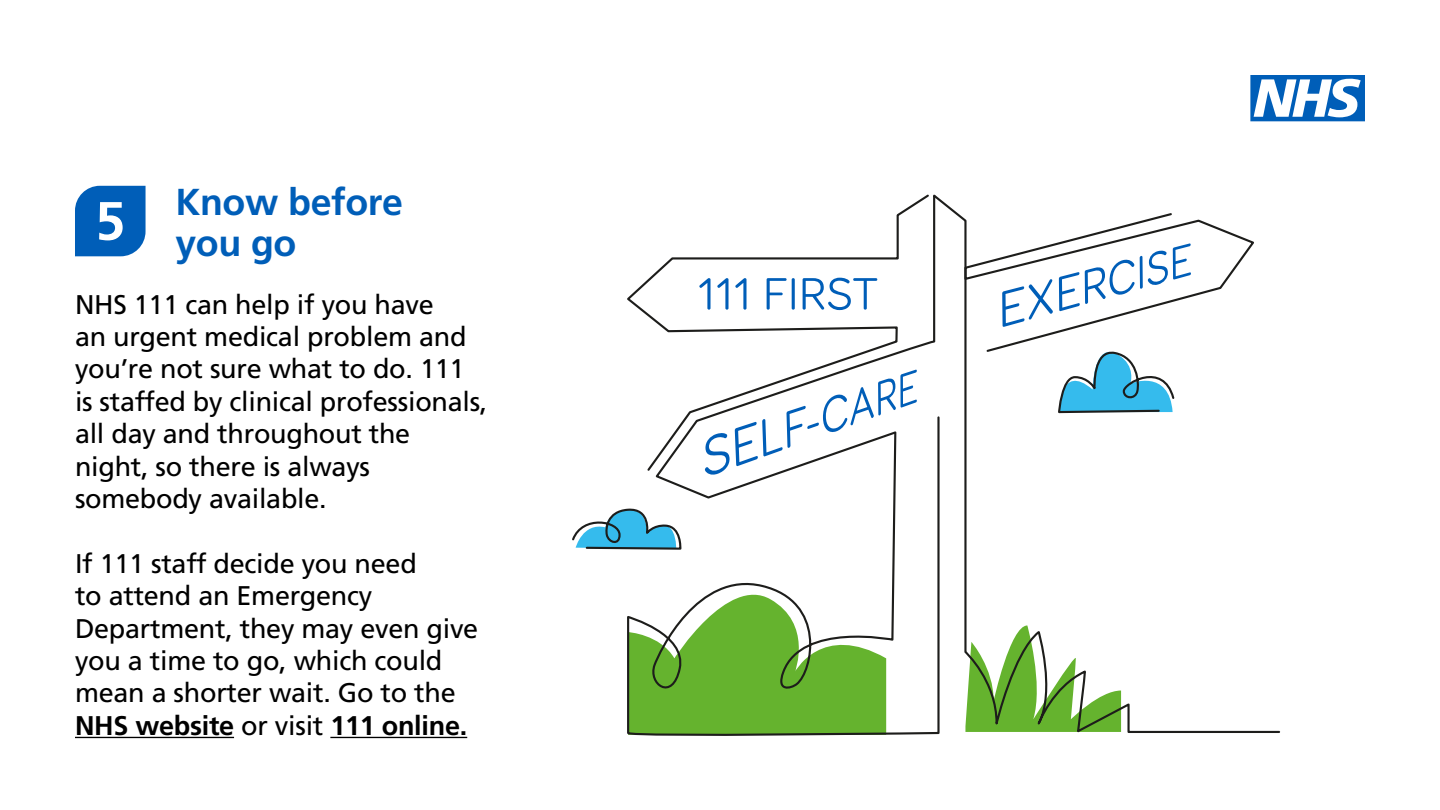
<style>
.page{position:relative;width:1440px;height:810px;background:#fff}
.page>*{position:absolute;margin:0;border:0;box-sizing:border-box;transform-origin:0 0}
.t1{font:700 54px "Frutiger";color:#fff}
.t2{font:700 37.5px/41.2px "Frutiger";letter-spacing:-.01em;color:#005eb8}
.t3{font:27px/32.4px "Frutiger";letter-spacing:-.01em;color:#000}
.s1{font-weight:700}
</style>
<div class="page">
<svg style="left:572px;top:508px;width:54px;height:42px"></svg>
<svg style="left:626px;top:194px;width:655px;height:542px"></svg>
<svg style="left:963px;top:212px;width:293px;height:202px"></svg>
<svg style="left:699px;top:278px;width:12px;height:32px"></svg>
<svg style="left:717px;top:278px;width:12px;height:32px"></svg>
<svg style="left:735px;top:278px;width:12px;height:32px"></svg>
<svg style="left:767px;top:278px;width:20px;height:32px"></svg>
<hr style="left:792px;top:278px;width:3px;height:32px;background:#005eb8;border-radius:2px">
<svg style="left:803px;top:278px;width:74px;height:32px"></svg>
<svg style="left:705px;top:369px;width:212px;height:107px"></svg>
<svg style="left:75px;top:186px;width:71px;height:70px;background:#0e67bc"></svg>
<hr style="left:75px;top:737px;width:159px;height:1px;background:#000">
<hr style="left:330px;top:737px;width:137px;height:1px;background:#000">
<svg style="left:1250px;top:75px;width:115px;height:46px"></svg>
<h2 class="t2" style="left:175px;top:181px;width:229px">Know before you go</h2>
<p class="t3" style="left:75px;top:288px;width:414px">NHS 111 can help if you have<br>an urgent medical problem and you’re not sure what to do. 111 is staffed by clinical professionals, all day and throughout the night, so there is always somebody available.</p>
<p class="t3" style="left:75px;top:547px;width:405px">If 111 staff decide you need<br>to attend an Emergency<br>Department, they may even give you a time to go, which could mean a shorter wait. Go to the<br><span class="s1">NHS website</span> or visit <span class="s1">111 online.</span></p>
<h1 class="t1" style="left:95px;top:189px;width:32px">5</h1>
</div>
